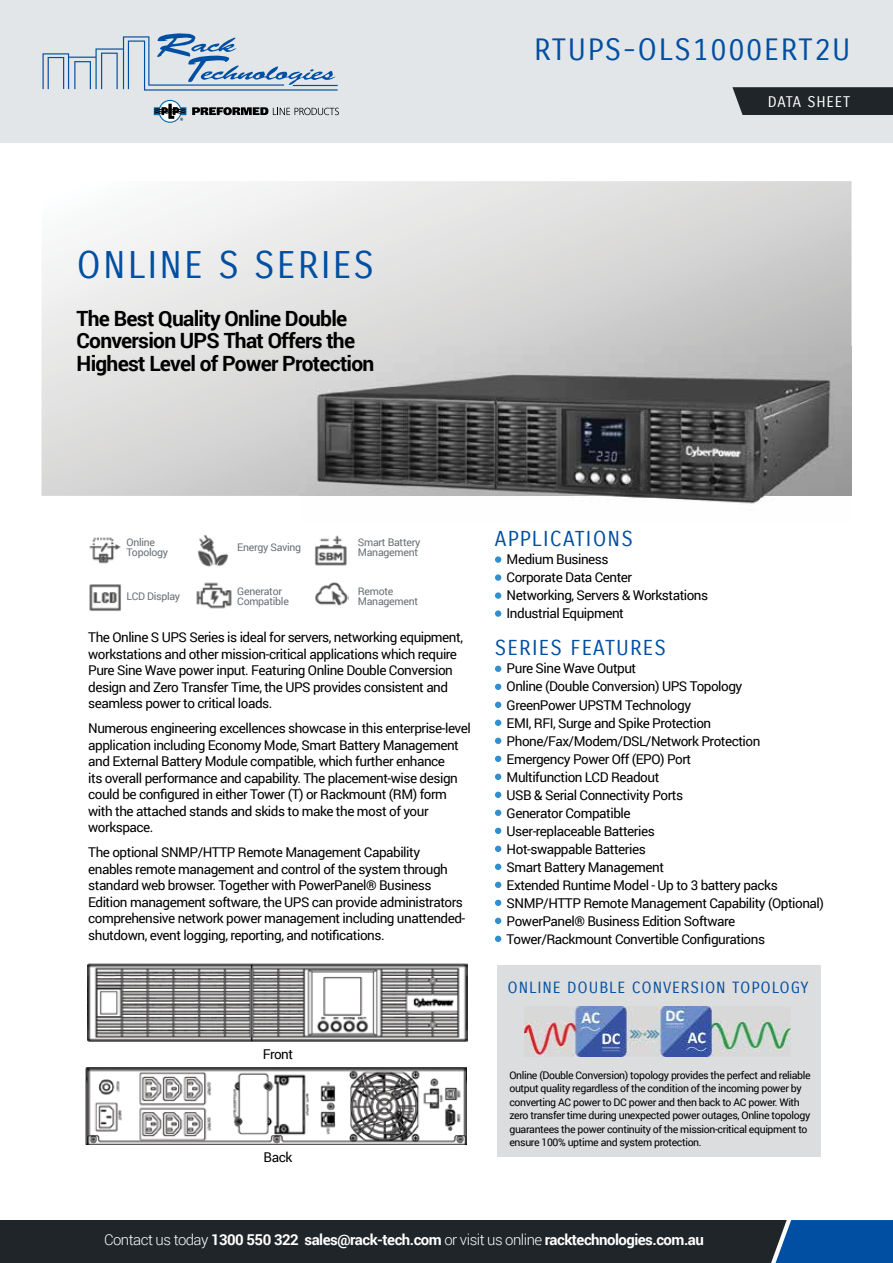
<style>
.page{position:relative;width:893px;height:1263px;background:#fff}
.page>*{position:absolute;margin:0;border:0;box-sizing:border-box;transform-origin:0 0}
.t1{font:37.5px "Carrois Gothic";letter-spacing:.055em;color:#004fa3}
.t2{font:30px "Carrois Gothic";letter-spacing:.055em;color:#004fa3}
.t3{font:700 21px/22.5px "Roboto";letter-spacing:-.035em;color:#000}
.t4{font:21px "Carrois Gothic";letter-spacing:.055em;color:#004fa3}
.t5{font:15.75px "Carrois Gothic";letter-spacing:.055em;color:#004fa3}
.t6{font:700 15px "Roboto";letter-spacing:-.035em;color:#fff}
.t7{font:15px "Carrois Gothic";letter-spacing:.055em;color:#fff}
.t8{font:13.5px/18px "Roboto";letter-spacing:-.035em;color:#000}
.t9{font:10.5px/13.5px "Roboto";letter-spacing:-.035em;color:#000}
.t10{font:10.5px/10.5px "Roboto";letter-spacing:-.025em;color:#667077}
.s1{font-weight:300}
</style>
<div class="page">
<svg style="left:41px;top:181px;width:810px;height:315px;background:#dededd"></svg>
<img style="left:573px;top:496px;width:192px;height:8px">
<img style="left:299px;top:347px;width:552px;height:149px">
<img style="left:89px;top:537px;width:32px;height:27px">
<img style="left:198px;top:534px;width:31px;height:33px">
<img style="left:315px;top:535px;width:32px;height:31px">
<img style="left:89px;top:584px;width:32px;height:27px">
<img style="left:315px;top:582px;width:33px;height:24px">
<img style="left:196px;top:582px;width:36px;height:27px">
<div style="left:497px;top:965px;width:323px;height:191px;background:#dcddde"></div>
<img style="left:525px;top:1006px;width:265px;height:50px">
<img style="left:88px;top:964px;width:379px;height:77px">
<img style="left:86px;top:1067px;width:381px;height:77px">
<div style="left:0;top:0;width:893px;height:142px;background:#e2e6e9"></div>
<svg style="left:732px;top:87px;width:161px;height:28px;background:#282d31"></svg>
<div style="left:495px;top:556px;width:6px;height:7px;background:#3090cf;border-radius:50%"></div>
<div style="left:495px;top:574px;width:6px;height:7px;background:#3090cf;border-radius:50%"></div>
<div style="left:495px;top:592px;width:6px;height:7px;background:#3090cf;border-radius:50%"></div>
<div style="left:495px;top:610px;width:6px;height:7px;background:#3090cf;border-radius:50%"></div>
<svg style="left:495px;top:666px;width:6px;height:6px"></svg>
<svg style="left:495px;top:684px;width:6px;height:6px"></svg>
<svg style="left:495px;top:702px;width:6px;height:6px"></svg>
<svg style="left:495px;top:720px;width:6px;height:6px"></svg>
<svg style="left:495px;top:738px;width:6px;height:6px"></svg>
<svg style="left:495px;top:756px;width:6px;height:6px"></svg>
<svg style="left:495px;top:774px;width:6px;height:6px"></svg>
<svg style="left:495px;top:792px;width:6px;height:6px"></svg>
<svg style="left:495px;top:810px;width:6px;height:6px"></svg>
<svg style="left:495px;top:828px;width:6px;height:6px"></svg>
<svg style="left:495px;top:846px;width:6px;height:6px"></svg>
<svg style="left:495px;top:864px;width:6px;height:6px"></svg>
<svg style="left:495px;top:882px;width:6px;height:6px"></svg>
<svg style="left:495px;top:900px;width:6px;height:6px"></svg>
<svg style="left:495px;top:918px;width:6px;height:6px"></svg>
<svg style="left:495px;top:936px;width:6px;height:6px"></svg>
<div style="left:0;top:1220px;width:893px;height:43px;background:#202529"></div>
<svg style="left:771px;top:1220px;width:122px;height:43px;background:#0b529e"></svg>
<svg style="left:154px;top:100px;width:32px;height:23px"></svg>
<svg style="left:192px;top:107px;width:147px;height:8px"></svg>
<svg style="left:43px;top:33px;width:295px;height:58px"></svg>
<h1 class="t1" style="left:77px;top:243px;width:299px">ONLINE S SERIES</h1>
<h3 class="t3" style="left:77px;top:306px;width:299px">The Best Quality Online Double<br>Conversion UPS That Offers the<br>Highest Level of Power Protection</h3>
<h2 class="t2" style="left:534px;top:32px;width:318px">RTUPS-OLS1000ERT2U</h2>
<p class="t7" style="left:768px;top:93px;width:84px">DATA SHEET</p>
<p class="t10" style="left:126px;top:536px;width:43px">Online<br>Topology</p>
<p class="t10" style="left:126px;top:590px;width:55px">LCD Display</p>
<p class="t10" style="left:237px;top:542px;width:65px">Energy Saving</p>
<p class="t10" style="left:237px;top:585px;width:53px">Generator<br>Compatible</p>
<p class="t10" style="left:358px;top:536px;width:64px">Smart Battery<br>Management</p>
<p class="t10" style="left:358px;top:585px;width:62px">Remote<br>Management</p>
<p class="t8" style="left:88px;top:629px;width:376px;line-height:16.5px">The Online S UPS Series is ideal for servers, networking equipment, workstations and other mission-critical applications which require Pure Sine Wave power input. Featuring Online Double Conversion design and Zero Transfer Time, the UPS provides consistent and seamless power to critical loads.</p>
<p class="t8" style="left:88px;top:720px;width:384px;line-height:16.5px">Numerous engineering excellences showcase in this enterprise-level application including Economy Mode, Smart Battery Management and External Battery Module compatible, which further enhance<br>its overall performance and capability. The placement-wise design could be configured in either Tower (T) or Rackmount (RM) form with the attached stands and skids to make the most of your workspace.</p>
<p class="t8" style="left:88px;top:844px;width:379px;line-height:16.5px">The optional SNMP/HTTP Remote Management Capability enables remote management and control of the system through standard web browser. Together with PowerPanel® Business Edition management software, the UPS can provide administrators comprehensive network power management including unattended&shy;shutdown, event logging, reporting, and notifications.</p>
<p class="t8" style="left:263px;top:1044px;width:32px">Front</p>
<p class="t8" style="left:264px;top:1147px;width:30px">Back</p>
<h3 class="t4" style="left:495px;top:527px;width:139px">APPLICATIONS</h3>
<p class="t8" style="left:507px;top:550px;width:203px">Medium Business<br>Corporate Data Center<br>Networking, Servers &amp; Workstations<br>Industrial Equipment</p>
<h3 class="t4" style="left:495px;top:636px;width:173px">SERIES FEATURES</h3>
<p class="t8" style="left:507px;top:659px;width:319px">Pure Sine Wave Output<br>Online (Double Conversion) UPS Topology<br>GreenPower UPSTM Technology<br>EMI, RFI, Surge and Spike Protection Phone/Fax/Modem/DSL/Network Protection Emergency Power Off (EPO) Port<br>Multifunction LCD Readout<br>USB &amp; Serial Connectivity Ports<br>Generator Compatible<br>User-replaceable Batteries<br>Hot-swappable Batteries<br>Smart Battery Management<br>Extended Runtime Model - Up to 3 battery packs SNMP/HTTP Remote Management Capability (Optional)<br>PowerPanel® Business Edition Software Tower/Rackmount Convertible Configurations</p>
<p class="t5" style="left:508px;top:978px;width:303px">ONLINE DOUBLE CONVERSION TOPOLOGY</p>
<p class="t9" style="left:509px;top:1068px;width:303px">Online (Double Conversion) topology provides the perfect and reliable output quality regardless of the condition of the incoming power by converting AC power to DC power and then back to AC power. With zero transfer time during unexpected power outages, Online topology guarantees the power continuity of the mission-critical equipment to ensure 100% uptime and system protection.</p>
<p class="t6" style="left:104px;top:1229px;width:601px"><span class="s1">Contact us today</span> 1300 550 322 sales@rack-tech.com <span class="s1">or visit us online</span> racktechnologies.com.au</p>
</div>
